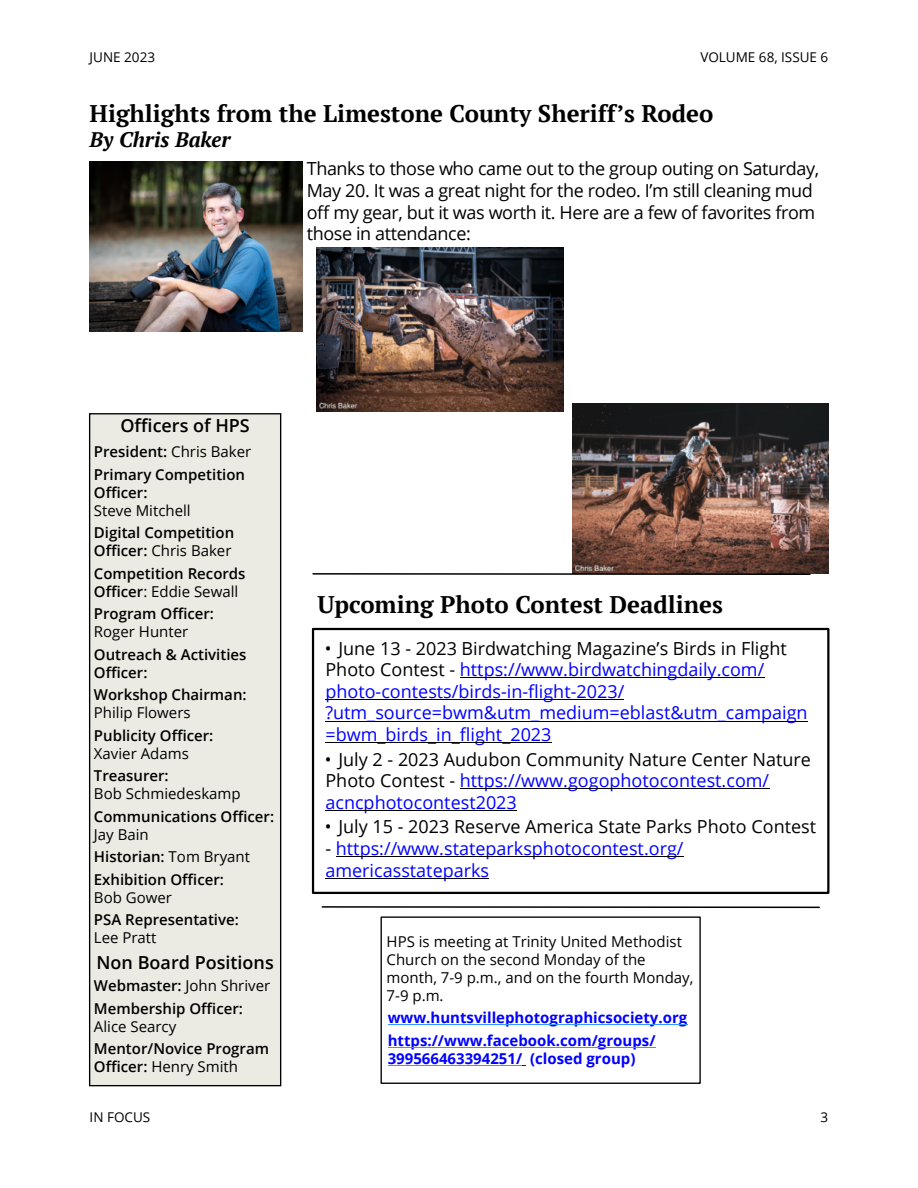
<style>
.page{position:relative;width:918px;height:1188px;background:#fff}
.page>*{position:absolute;margin:0;border:0;box-sizing:border-box;transform-origin:0 0}
.t1{font:700 24px "PT Serif";color:#000}
.t2{font:italic 700 21px "PT Serif";color:#000}
.t3{font:18px/21.6px "Open Sans";color:#00f}
.t4{font:18px/21.6px "Open Sans";letter-spacing:-.02em;color:#000}
.t5{font:18px/21.6px "Open Sans";color:#000}
.t6{font:600 18px "Open Sans";color:#000}
.t7{font:600 15px/22.5px "Open Sans";color:#000}
.t8{font:15px/18px "Open Sans";color:#000}
.t9{font:700 15px/22.5px "Open Sans";color:#00f}
.t10{font:13.5px "Open Sans";color:#000}
.s1{font-weight:400}
.s2{color:#000}
.s3{color:#00f}
</style>
<div class="page">
<div style="left:89px;top:413px;width:192px;height:673px;background:#ebebe4;border:1px solid #000"></div>
<img style="left:572px;top:403px;width:256px;height:171px">
<img style="left:90px;top:162px;width:212px;height:170px">
<div style="left:381px;top:916px;width:320px;height:168px;border:1px solid #000"></div>
<hr style="left:388px;top:1024px;width:299px;height:1px;background:#39f">
<hr style="left:388px;top:1047px;width:268px;height:1px;background:#39f">
<hr style="left:388px;top:1065px;width:134px;height:1px;background:#39f">
<hr style="left:322px;top:906px;width:497px;height:2px;background:#000">
<div style="left:312px;top:628px;width:517px;height:266px;border:2px solid #000"></div>
<hr style="left:460px;top:678px;width:304px;height:1px;background:#000">
<hr style="left:325px;top:699px;width:299px;height:1px;background:#000">
<hr style="left:325px;top:721px;width:483px;height:1px;background:#000">
<hr style="left:325px;top:742px;width:227px;height:1px;background:#000">
<hr style="left:460px;top:789px;width:309px;height:1px;background:#000">
<hr style="left:325px;top:810px;width:192px;height:1px;background:#000">
<hr style="left:336px;top:856px;width:347px;height:1px;background:#000">
<hr style="left:325px;top:878px;width:164px;height:1px;background:#000">
<hr style="left:313px;top:573px;width:497px;height:2px;background:#000">
<img style="left:317px;top:247px;width:246px;height:164px">
<p class="t10" style="left:90px;top:51px;width:67px">JUNE 2023</p>
<p class="t10" style="left:700px;top:51px;width:129px">VOLUME 68, ISSUE 6</p>
<h1 class="t1" style="left:90px;top:104px;width:625px">Highlights from the Limestone County Sheriff’s Rodeo</h1>
<h2 class="t2" style="left:90px;top:131px;width:142px">By Chris Baker</h2>
<p class="t4" style="left:307px;top:160px;width:514px">Thanks to those who came out to the group outing on Saturday, May 20. It was a great night for the rodeo. I’m still cleaning mud off my gear, but it was worth it. Here are a few of favorites from those in attendance:</p>
<p class="t6" style="left:120px;top:418px;width:131px">Officers of HPS</p>
<p class="t7" style="left:94px;top:442px;width:159px">President: <span class="s1">Chris Baker<br></span>Primary Competition</p>
<p class="t7" style="left:94px;top:483px;width:55px">Officer:</p>
<p class="t8" style="left:94px;top:503px;width:98px">Steve Mitchell</p>
<p class="t7" style="left:94px;top:525px;width:142px;line-height:18px">Digital Competition<br>Officer: <span class="s1">Chris Baker</span></p>
<p class="t7" style="left:94px;top:566px;width:153px;line-height:18px">Competition Records<br>Officer<span class="s1">: Eddie Sewall</span></p>
<p class="t7" style="left:94px;top:604px;width:122px">Program Officer:</p>
<p class="t8" style="left:94px;top:624px;width:96px">Roger Hunter</p>
<p class="t7" style="left:94px;top:647px;width:154px;line-height:18px">Outreach &amp; Activities<br>Officer:</p>
<p class="t7" style="left:94px;top:685px;width:154px">Workshop Chairman:</p>
<p class="t8" style="left:94px;top:705px;width:98px">Philip Flowers</p>
<p class="t7" style="left:94px;top:726px;width:121px">Publicity Officer:</p>
<p class="t8" style="left:94px;top:746px;width:96px">Xavier Adams</p>
<p class="t7" style="left:94px;top:766px;width:76px">Treasurer:</p>
<p class="t8" style="left:94px;top:786px;width:148px">Bob Schmiedeskamp</p>
<p class="t7" style="left:94px;top:807px;width:182px">Communications Officer:</p>
<p class="t7" style="left:94px;top:825px;width:158px"><span class="s1">Jay Bain<br></span>Historian: <span class="s1">Tom Bryant<br></span>Exhibition Officer:</p>
<p class="t8" style="left:94px;top:890px;width:80px">Bob Gower</p>
<p class="t7" style="left:94px;top:910px;width:146px">PSA Representative:</p>
<p class="t8" style="left:94px;top:930px;width:64px">Lee Pratt</p>
<p class="t6" style="left:97px;top:955px;width:179px">Non Board Positions</p>
<p class="t7" style="left:94px;top:976px;width:178px">Webmaster: <span class="s1">John Shriver<br></span>Membership Officer:</p>
<p class="t8" style="left:94px;top:1019px;width:84px">Alice Searcy</p>
<p class="t7" style="left:94px;top:1041px;width:177px;line-height:18px">Mentor/Novice Program<br>Officer: <span class="s1">Henry Smith</span></p>
<h1 class="t1" style="left:317px;top:594px;width:407px">Upcoming Photo Contest Deadlines</h1>
<p class="t3" style="left:325px;top:639px;width:484px"><span class="s2">• June 13 - 2023 Birdwatching Magazine’s Birds in Flight Photo Contest -</span> https://www.birdwatchingdaily.com/ photo-contests/birds-in-flight-2023/ ?utm_source=bwm&amp;utm_medium=eblast&amp;utm_campaign =bwm_birds_in_flight_2023</p>
<p class="t5" style="left:325px;top:750px;width:488px">• July 2 - 2023 Audubon Community Nature Center Nature<br>Photo Contest - <span class="s3">https://www.gogophotocontest.com/ acncphotocontest2023</span></p>
<p class="t5" style="left:325px;top:818px;width:493px">• July 15 - 2023 Reserve America State Parks Photo Contest</p>
<p class="t3" style="left:325px;top:839px;width:360px"><span class="s2">-</span> https://www.stateparksphotocontest.org/ americasstateparks</p>
<p class="t8" style="left:387px;top:934px;width:308px">HPS is meeting at Trinity United Methodist<br>Church on the second Monday of the month, 7-9 p.m., and on the fourth Monday,<br>7-9 p.m.</p>
<p class="t9" style="left:388px;top:1008px;width:301px">www.huntsvillephotographicsociety.org https://www.facebook.com/groups/</p>
<p class="t9" style="left:388px;top:1048px;width:249px">399566463394251/ (closed group)</p>
<p class="t10" style="left:90px;top:1112px;width:62px">IN FOCUS</p>
<p class="t10" style="left:821px;top:1112px;width:9px">3</p>
</div>
